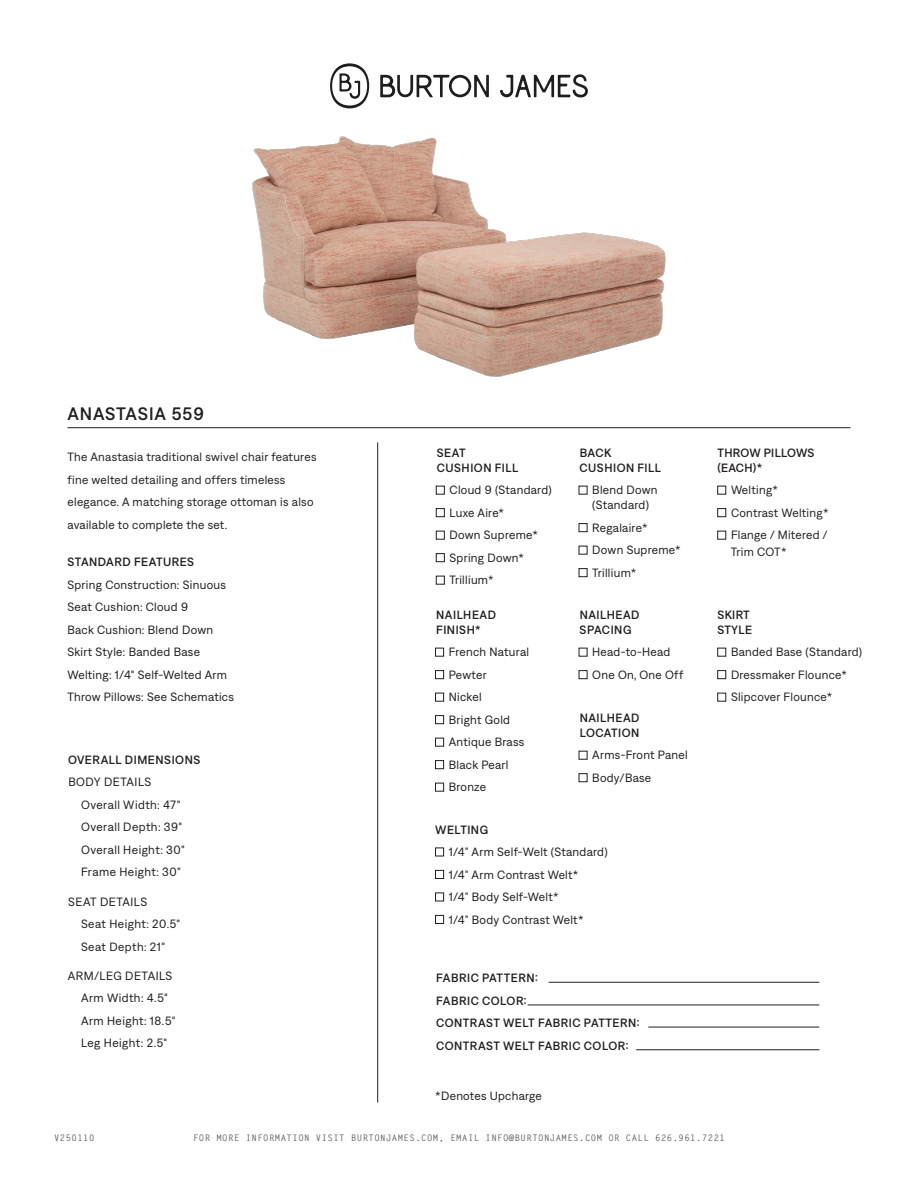
<style>
.page{position:relative;width:918px;height:1188px;background:#fff}
.page>*{position:absolute;margin:0;border:0;box-sizing:border-box;transform-origin:0 0}
.t1{font:500 18px "Denim INK";letter-spacing:.045em;color:#211f20}
.t2{font:12px "Denim";letter-spacing:.025em;color:#201d1e}
.t3{font:12px/22.5px "Denim";letter-spacing:.025em;color:#231f20}
.t4{font:500 12px "Denim INK";letter-spacing:.04em;color:#211f20}
.t5{font:500 12px/15px "Denim INK";letter-spacing:.025em;color:#231f20}
.t6{font:700 9px "Letter Gothic Std";letter-spacing:.05em;color:#635d5d}
</style>
<div class="page">
<svg style="left:330px;top:63px;width:39px;height:45px"></svg>
<svg style="left:380px;top:75px;width:109px;height:23px"></svg>
<svg style="left:500px;top:74px;width:88px;height:24px"></svg>
<hr style="left:68px;top:427px;width:782px;height:1px;background:#211f20">
<img style="left:253px;top:136px;width:412px;height:241px">
<hr style="left:549px;top:982px;width:270px;height:1px;background:#211f20">
<hr style="left:648px;top:1027px;width:171px;height:1px;background:#211f20">
<hr style="left:528px;top:1005px;width:291px;height:1px;background:#211f20">
<hr style="left:636px;top:1050px;width:183px;height:1px;background:#211f20">
<hr style="left:377px;top:442px;width:1px;height:660px;background:#211f20">
<div style="left:717px;top:486px;width:9px;height:8px;background:#fff;border:1px solid #211f20"></div>
<div style="left:717px;top:508px;width:9px;height:9px;background:#fff;border:1px solid #211f20"></div>
<div style="left:717px;top:531px;width:9px;height:8px;background:#fff;border:1px solid #211f20"></div>
<div style="left:435px;top:848px;width:9px;height:8px;background:#fff;border:1px solid #211f20"></div>
<div style="left:435px;top:870px;width:9px;height:9px;background:#fff;border:1px solid #211f20"></div>
<div style="left:435px;top:893px;width:9px;height:8px;background:#fff;border:1px solid #211f20"></div>
<div style="left:435px;top:915px;width:9px;height:9px;background:#fff;border:1px solid #211f20"></div>
<div style="left:717px;top:648px;width:9px;height:8px;background:#fff;border:1px solid #211f20"></div>
<div style="left:717px;top:670px;width:9px;height:9px;background:#fff;border:1px solid #211f20"></div>
<div style="left:717px;top:693px;width:9px;height:8px;background:#fff;border:1px solid #211f20"></div>
<div style="left:435px;top:648px;width:9px;height:8px;background:#fff;border:1px solid #211f20"></div>
<div style="left:435px;top:670px;width:9px;height:9px;background:#fff;border:1px solid #211f20"></div>
<div style="left:435px;top:693px;width:9px;height:8px;background:#fff;border:1px solid #211f20"></div>
<div style="left:435px;top:715px;width:9px;height:9px;background:#fff;border:1px solid #211f20"></div>
<div style="left:435px;top:738px;width:9px;height:8px;background:#fff;border:1px solid #211f20"></div>
<div style="left:435px;top:760px;width:9px;height:9px;background:#fff;border:1px solid #211f20"></div>
<div style="left:435px;top:783px;width:9px;height:8px;background:#fff;border:1px solid #211f20"></div>
<div style="left:579px;top:670px;width:8px;height:9px;background:#fff;border:1px solid #211f20"></div>
<div style="left:579px;top:773px;width:8px;height:9px;background:#fff;border:1px solid #211f20"></div>
<div style="left:436px;top:486px;width:9px;height:8px;background:#fff;border:1px solid #211f20"></div>
<div style="left:436px;top:508px;width:9px;height:9px;background:#fff;border:1px solid #211f20"></div>
<div style="left:436px;top:531px;width:9px;height:8px;background:#fff;border:1px solid #211f20"></div>
<div style="left:436px;top:553px;width:9px;height:9px;background:#fff;border:1px solid #211f20"></div>
<div style="left:436px;top:576px;width:9px;height:8px;background:#fff;border:1px solid #211f20"></div>
<div style="left:579px;top:523px;width:8px;height:9px;background:#fff;border:1px solid #211f20"></div>
<div style="left:579px;top:568px;width:8px;height:9px;background:#fff;border:1px solid #211f20"></div>
<p class="t1" style="left:68px;top:401px;width:138px">ANASTASIA 559</p>
<p class="t3" style="left:68px;top:445px;width:250px">The Anastasia traditional swivel chair features fine welted detailing and offers timeless elegance. A matching storage ottoman is also available to complete the set.</p>
<p class="t4" style="left:68px;top:554px;width:128px">STANDARD FEATURES</p>
<p class="t2" style="left:68px;top:576px;width:160px">Spring Construction: Sinuous</p>
<p class="t2" style="left:68px;top:599px;width:122px">Seat Cushion: Cloud 9</p>
<p class="t2" style="left:68px;top:621px;width:147px">Back Cushion: Blend Down</p>
<p class="t2" style="left:68px;top:644px;width:134px">Skirt Style: Banded Base</p>
<p class="t2" style="left:68px;top:666px;width:161px">Welting: 1/4" Self-Welted Arm</p>
<p class="t2" style="left:68px;top:689px;width:168px">Throw Pillows: See Schematics</p>
<p class="t4" style="left:68px;top:751px;width:134px">OVERALL DIMENSIONS</p>
<p class="t2" style="left:68px;top:774px;width:85px">BODY DETAILS</p>
<p class="t3" style="left:81px;top:793px;width:101px">Overall Width: 47"</p>
<p class="t2" style="left:81px;top:819px;width:103px">Overall Depth: 39"</p>
<p class="t2" style="left:81px;top:841px;width:105px">Overall Height: 30"</p>
<p class="t2" style="left:81px;top:864px;width:101px">Frame Height: 30"</p>
<p class="t2" style="left:68px;top:893px;width:81px">SEAT DETAILS</p>
<p class="t2" style="left:81px;top:915px;width:101px">Seat Height: 20.5"</p>
<p class="t2" style="left:81px;top:938px;width:86px">Seat Depth: 21"</p>
<p class="t2" style="left:68px;top:967px;width:106px">ARM/LEG DETAILS</p>
<p class="t2" style="left:81px;top:990px;width:88px">Arm Width: 4.5"</p>
<p class="t2" style="left:81px;top:1012px;width:96px">Arm Height: 18.5"</p>
<p class="t2" style="left:81px;top:1035px;width:88px">Leg Height: 2.5"</p>
<p class="t4" style="left:437px;top:444px;width:30px">SEAT</p>
<p class="t4" style="left:437px;top:459px;width:83px">CUSHION FILL</p>
<p class="t2" style="left:450px;top:482px;width:104px">Cloud 9 (Standard)</p>
<p class="t2" style="left:450px;top:504px;width:56px">Luxe Aire*</p>
<p class="t2" style="left:450px;top:527px;width:90px">Down Supreme*</p>
<p class="t2" style="left:450px;top:549px;width:76px">Spring Down*</p>
<p class="t2" style="left:450px;top:572px;width:46px">Trillium*</p>
<p class="t4" style="left:436px;top:606px;width:61px">NAILHEAD</p>
<p class="t4" style="left:436px;top:621px;width:46px">FINISH*</p>
<p class="t2" style="left:449px;top:644px;width:82px">French Natural</p>
<p class="t2" style="left:449px;top:666px;width:39px">Pewter</p>
<p class="t2" style="left:449px;top:689px;width:34px">Nickel</p>
<p class="t2" style="left:449px;top:711px;width:63px">Bright Gold</p>
<p class="t2" style="left:449px;top:734px;width:77px">Antique Brass</p>
<p class="t2" style="left:449px;top:756px;width:61px">Black Pearl</p>
<p class="t2" style="left:449px;top:779px;width:39px">Bronze</p>
<p class="t4" style="left:580px;top:444px;width:33px">BACK</p>
<p class="t4" style="left:580px;top:459px;width:83px">CUSHION FILL</p>
<p class="t2" style="left:592px;top:482px;width:67px">Blend Down</p>
<p class="t2" style="left:592px;top:497px;width:58px">(Standard)</p>
<p class="t2" style="left:592px;top:519px;width:57px">Regalaire*</p>
<p class="t2" style="left:592px;top:542px;width:90px">Down Supreme*</p>
<p class="t2" style="left:592px;top:564px;width:46px">Trillium*</p>
<p class="t4" style="left:580px;top:606px;width:61px">NAILHEAD</p>
<p class="t4" style="left:580px;top:621px;width:53px">SPACING</p>
<p class="t2" style="left:592px;top:644px;width:79px">Head-to-Head</p>
<p class="t2" style="left:592px;top:666px;width:93px">One On, One Off</p>
<p class="t4" style="left:580px;top:709px;width:61px">NAILHEAD</p>
<p class="t4" style="left:580px;top:724px;width:61px">LOCATION</p>
<p class="t2" style="left:592px;top:747px;width:97px">Arms-Front Panel</p>
<p class="t2" style="left:592px;top:769px;width:60px">Body/Base</p>
<p class="t4" style="left:435px;top:821px;width:54px">WELTING</p>
<p class="t2" style="left:449px;top:843px;width:160px">1/4” Arm Self-Welt (Standard)</p>
<p class="t2" style="left:449px;top:866px;width:131px">1/4” Arm Contrast Welt*</p>
<p class="t2" style="left:449px;top:888px;width:111px">1/4” Body Self-Welt*</p>
<p class="t2" style="left:449px;top:911px;width:136px">1/4” Body Contrast Welt*</p>
<p class="t4" style="left:436px;top:969px;width:103px">FABRIC PATTERN:</p>
<p class="t4" style="left:436px;top:1014px;width:205px">CONTRAST WELT FABRIC PATTERN:</p>
<p class="t4" style="left:436px;top:992px;width:92px">FABRIC COLOR:</p>
<p class="t4" style="left:436px;top:1037px;width:194px">CONTRAST WELT FABRIC COLOR:</p>
<p class="t2" style="left:435px;top:1087px;width:108px">*Denotes Upcharge</p>
<p class="t5" style="left:717px;top:444px;width:98px">THROW PILLOWS (EACH)*</p>
<p class="t3" style="left:731px;top:478px;width:49px">Welting*</p>
<p class="t3" style="left:731px;top:501px;width:99px">Contrast Welting*</p>
<p class="t3" style="left:731px;top:526px;width:98px;line-height:16.5px">Flange / Mitered /<br>Trim COT*</p>
<p class="t5" style="left:717px;top:606px;width:36px">SKIRT<br>STYLE</p>
<p class="t3" style="left:731px;top:640px;width:133px">Banded Base (Standard)</p>
<p class="t3" style="left:731px;top:663px;width:118px">Dressmaker Flounce*</p>
<p class="t3" style="left:731px;top:685px;width:103px">Slipcover Flounce*</p>
<p class="t6" style="left:54px;top:1132px;width:42px">V250110</p>
<p class="t6" style="left:193px;top:1132px;width:533px">FOR MORE INFORMATION VISIT BURTONJAMES.COM, EMAIL INFO@BURTONJAMES.COM OR CALL 626.961.7221</p>
</div>
